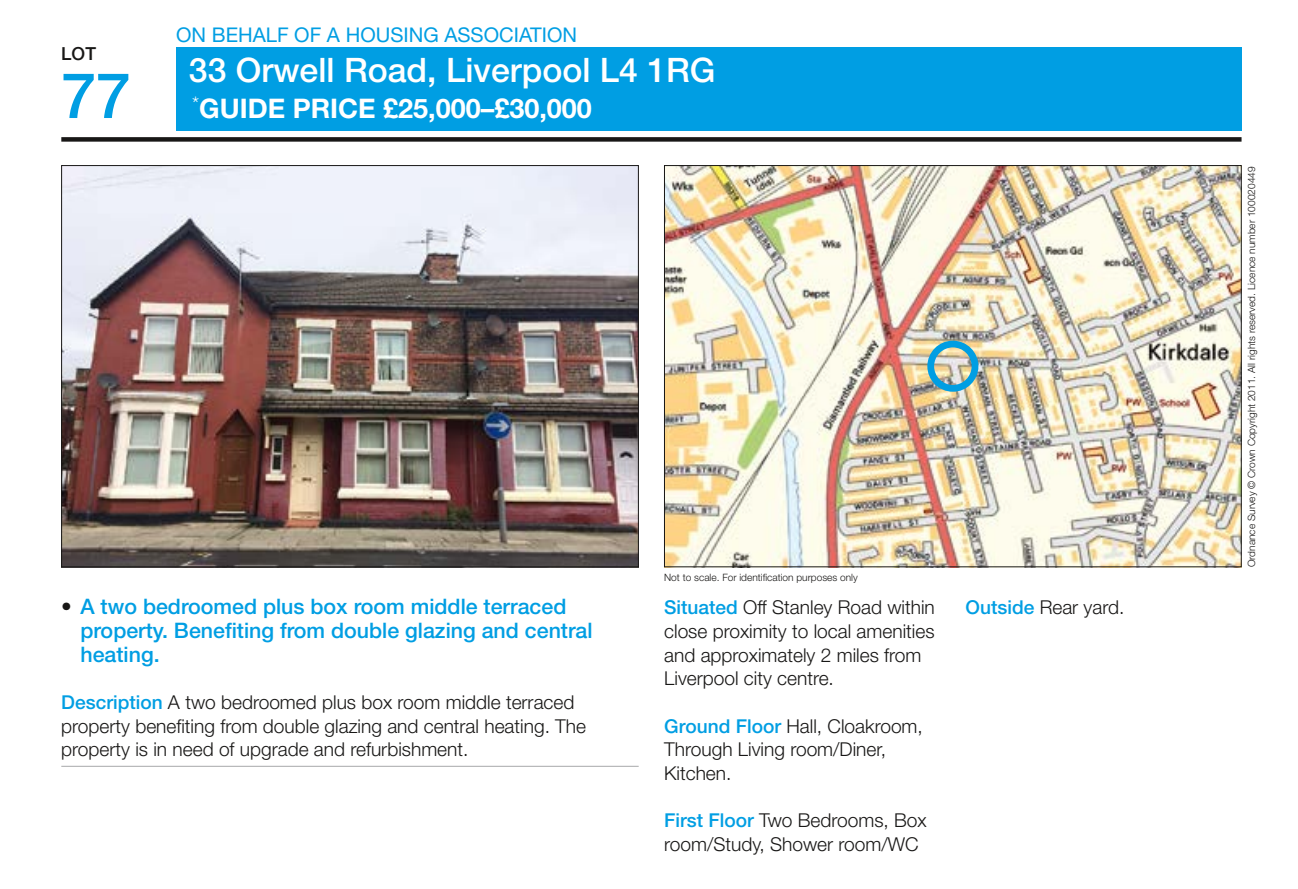
<style>
.page{position:relative;width:1298px;height:889px;background:#fff}
.page>*{position:absolute;margin:0;border:0;box-sizing:border-box;transform-origin:0 0}
.t1{font:500 63px "Helvetica Neue LT Std";color:#009ee3}
.t2{font:500 33.75px "Helvetica Neue LT Std";color:#fff}
.t3{font:700 27px "Helvetica Neue LT Std";color:#fff}
.t4{font:500 21.38px/23.6px "Helvetica Neue LT Std";color:#009ee3}
.t5{font:20.25px "Helvetica Neue LT Std";color:#009ee3}
.t6{font:300 19.12px/23.6px "Helvetica Neue LT Std";color:#181716}
.t7{font:500 18px "Helvetica Neue LT Std";color:#181716}
.t8{font:300 10.12px "Helvetica Neue LT Std";color:#181716}
.s1{color:#181716}
.s2{font-weight:500;color:#009ee3}
</style>
<div class="page">
<div style="left:176px;top:47px;width:1065px;height:83px;background:#009ee3"></div>
<div style="left:61px;top:137px;width:1180px;height:5px;background:#181716"></div>
<img style="left:666px;top:167px;width:573px;height:398px">
<img style="left:63px;top:167px;width:574px;height:398px">
<hr style="left:61px;top:765px;width:578px;height:2px;background:#b1b2b3">
<div style="left:927px;top:341px;width:51px;height:51px;border:7px solid #009ee3;border-radius:50%"></div>
<p class="t7" style="left:61px;top:43px;width:36px">LOT</p>
<h1 class="t1" style="left:61px;top:58px;width:71px">77</h1>
<p class="t5" style="left:176px;top:23px;width:402px">ON BEHALF OF A HOUSING ASSOCIATION</p>
<h2 class="t2" style="left:189px;top:50px;width:528px">33 Orwell Road, Liverpool L4 1RG</h2>
<h3 class="t3" style="left:192px;top:92px;width:401px"><sup>*</sup>GUIDE PRICE £25,000–£30,000</h3>
<p class="t8" style="left:664px;top:571px;width:195px">Not to scale. For identification purposes only</p>
<p class="t4" style="left:61px;top:594px;width:506px"><span class="s1">•</span> A two bedroomed plus box room middle terraced</p>
<p class="t6" style="left:965px;top:595px;width:160px"><span class="s2">Outside</span> Rear yard.</p>
<p class="t4" style="left:80px;top:618px;width:514px">property. Benefiting from double glazing and central heating.</p>
<p class="t6" style="left:61px;top:690px;width:526px"><span class="s2">Description</span> A two bedroomed plus box room middle terraced property benefiting from double glazing and central heating. The property is in need of upgrade and refurbishment.</p>
<p class="t6" style="left:664px;top:595px;width:272px"><span class="s2">Situated</span> Off Stanley Road within close proximity to local amenities and approximately 2 miles from<br>Liverpool city centre.</p>
<p class="t6" style="left:664px;top:713px;width:260px"><span class="s2">Ground Floor</span> Hall, Cloakroom,<br>Through Living room/Diner,<br>Kitchen.</p>
<p class="t6" style="left:664px;top:808px;width:264px"><span class="s2">First Floor</span> Two Bedrooms, Box room/Study, Shower room/WC</p>
<p class="t8" style="left:1245px;top:567px;width:402px;rotate:-90deg">Ordnance Survey © Crown Copyright 2011. All rights reserved. Licence number 100020449</p>
</div>
